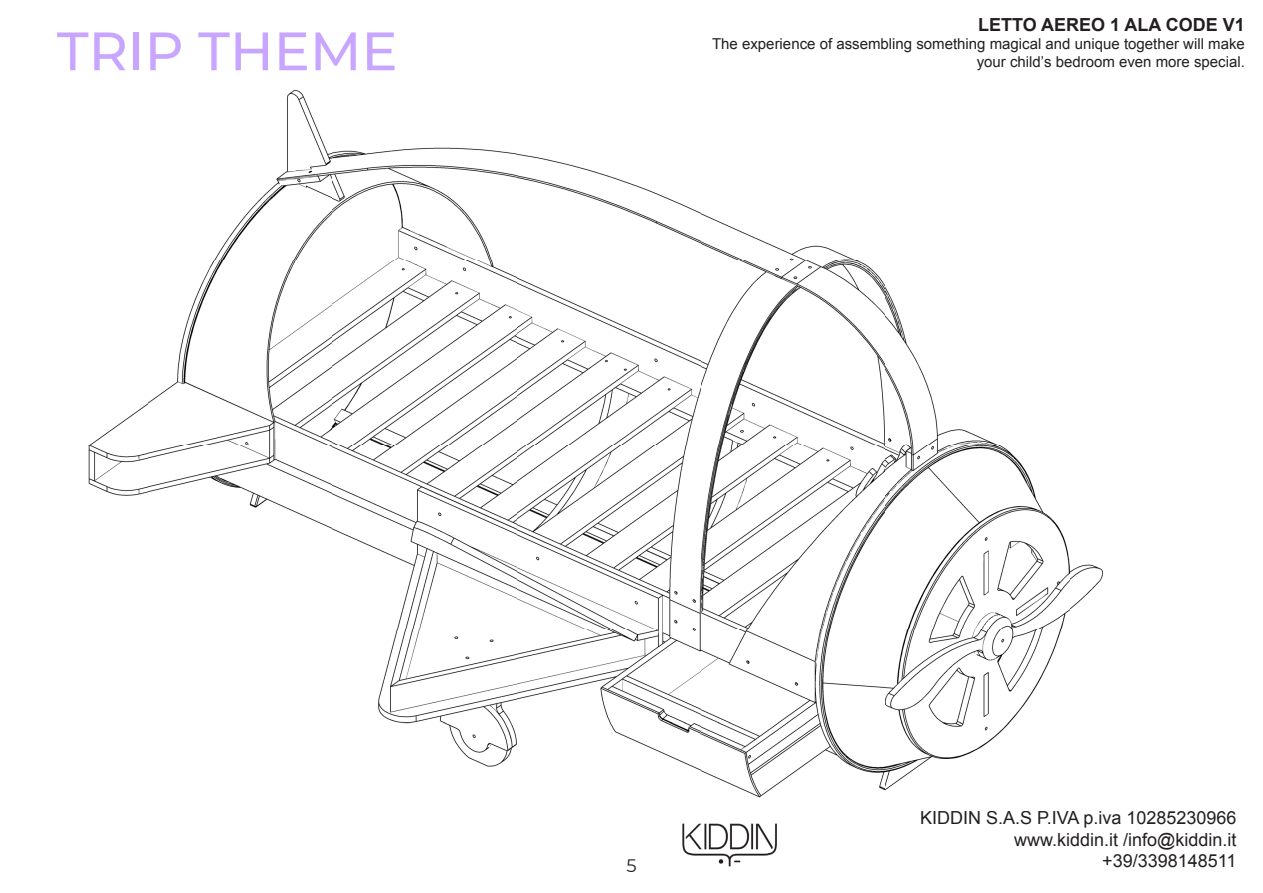
<style>
.page{position:relative;width:1263px;height:893px;background:#fff}
.page>*{position:absolute;margin:0;border:0;box-sizing:border-box;transform-origin:0 0}
.t1{font:500 54px "Montserrat";color:#c8a6ff}
.t2{font:18px/21.6px "Arial";color:#231f20;text-align:right}
.t3{font:700 18px "Arial";color:#231f20}
.t4{font:18px "Montserrat";color:#231f20}
.t5{font:15px/18px "Arial";color:#231f20;text-align:right}
</style>
<div class="page">
<img style="left:682px;top:823px;width:95px;height:44px">
<img style="left:88px;top:89px;width:1016px;height:709px">
<h1 class="t1" style="left:57px;top:13px;width:342px">TRIP THEME</h1>
<p class="t3" style="left:978px;top:13px;width:268px">LETTO AEREO 1 ALA CODE V1</p>
<p class="t5" style="left:712px;top:35px;width:534px">The experience of assembling something magical and unique together will make your child’s bedroom even more special.</p>
<p class="t4" style="left:626px;top:853px;width:12px">5</p>
<p class="t2" style="left:920px;top:807px;width:318px">KIDDIN S.A.S P.IVA p.iva 10285230966 www.kiddin.it /info@kiddin.it +39/3398148511</p>
</div>
